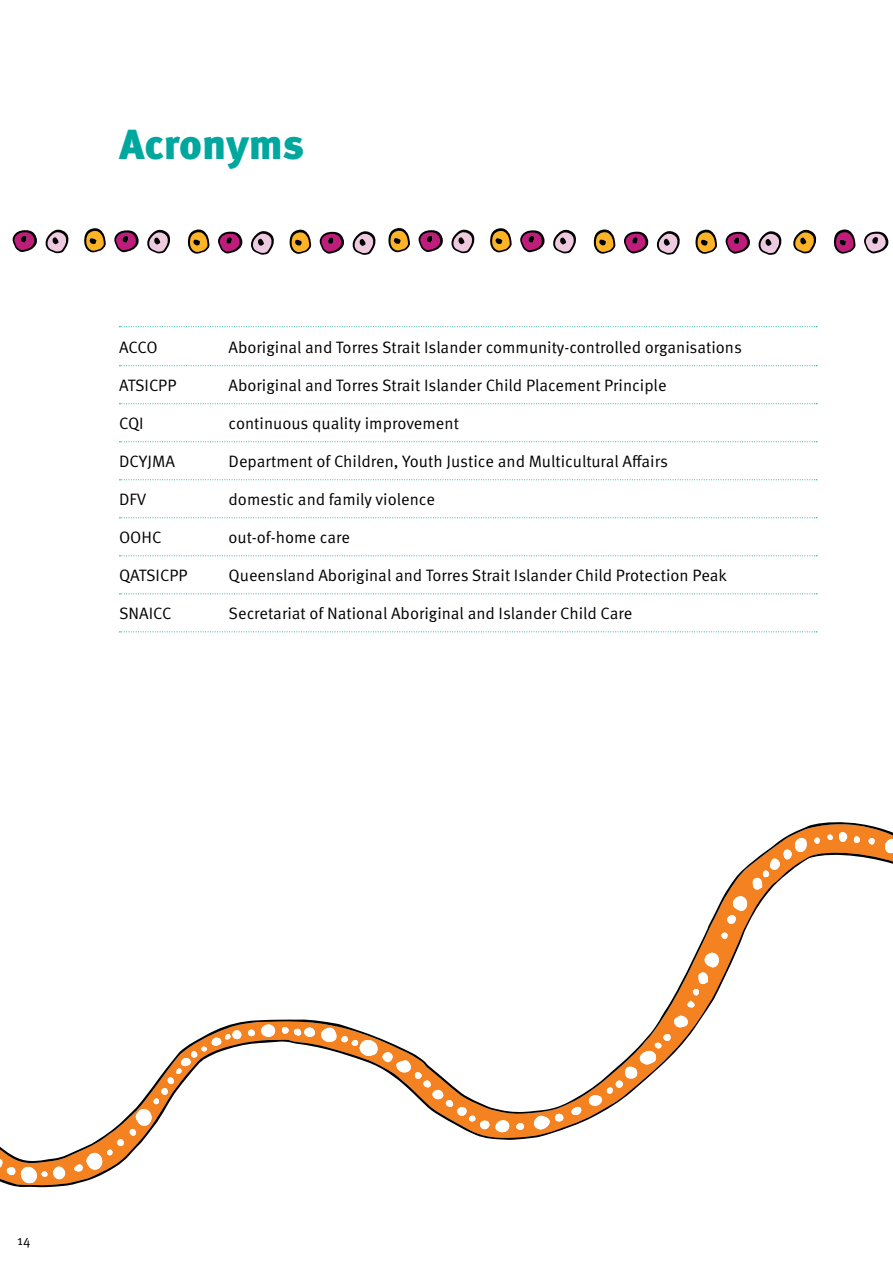
<style>
.page{position:relative;width:893px;height:1263px;background:#fff}
.page>*{position:absolute;margin:0;border:0;box-sizing:border-box;transform-origin:0 0}
.t1{font:900 42px "Meta OT";letter-spacing:-.01em;color:#00a79e}
.t2{font:16.5px "Meta OT Norm";color:#000}
.t3{font:13.5px "Meta OT Norm";color:#000}
</style>
<div class="page">
<svg style="left:13px;top:230px;width:24px;height:22px"></svg>
<svg style="left:45px;top:229px;width:24px;height:24px"></svg>
<svg style="left:84px;top:228px;width:22px;height:25px"></svg>
<svg style="left:114px;top:230px;width:25px;height:23px"></svg>
<svg style="left:147px;top:229px;width:24px;height:25px"></svg>
<svg style="left:188px;top:229px;width:22px;height:25px"></svg>
<svg style="left:218px;top:231px;width:25px;height:23px"></svg>
<svg style="left:251px;top:231px;width:23px;height:24px"></svg>
<svg style="left:289px;top:229px;width:22px;height:25px"></svg>
<svg style="left:320px;top:231px;width:24px;height:23px"></svg>
<svg style="left:352px;top:231px;width:24px;height:24px"></svg>
<svg style="left:388px;top:228px;width:22px;height:24px"></svg>
<svg style="left:418px;top:230px;width:25px;height:22px"></svg>
<svg style="left:451px;top:229px;width:24px;height:24px"></svg>
<svg style="left:490px;top:228px;width:22px;height:25px"></svg>
<svg style="left:520px;top:230px;width:25px;height:23px"></svg>
<svg style="left:553px;top:229px;width:23px;height:25px"></svg>
<svg style="left:594px;top:229px;width:21px;height:25px"></svg>
<svg style="left:624px;top:231px;width:25px;height:23px"></svg>
<svg style="left:656px;top:231px;width:24px;height:24px"></svg>
<svg style="left:793px;top:229px;width:24px;height:25px"></svg>
<svg style="left:834px;top:229px;width:22px;height:25px"></svg>
<svg style="left:864px;top:231px;width:25px;height:23px"></svg>
<svg style="left:695px;top:229px;width:22px;height:25px"></svg>
<svg style="left:725px;top:231px;width:25px;height:23px"></svg>
<svg style="left:758px;top:231px;width:24px;height:24px"></svg>
<svg style="left:0;top:1163px;width:48px;height:21px"></svg>
<svg style="left:74px;top:1163px;width:39px;height:8px"></svg>
<svg style="left:0;top:822px;width:893px;height:341px"></svg>
<svg style="left:119px;top:326px;width:698px;height:1px"></svg>
<svg style="left:119px;top:365px;width:698px;height:1px"></svg>
<svg style="left:119px;top:403px;width:698px;height:1px"></svg>
<svg style="left:119px;top:441px;width:698px;height:1px"></svg>
<svg style="left:119px;top:479px;width:698px;height:1px"></svg>
<svg style="left:119px;top:517px;width:698px;height:1px"></svg>
<svg style="left:119px;top:555px;width:698px;height:1px"></svg>
<svg style="left:119px;top:593px;width:698px;height:1px"></svg>
<svg style="left:119px;top:631px;width:698px;height:1px"></svg>
<h1 class="t1" style="left:119px;top:119px;width:187px">Acronyms</h1>
<p class="t2" style="left:119px;top:337px;width:40px">ACCO</p>
<p class="t2" style="left:229px;top:337px;width:515px">Aboriginal and Torres Strait Islander community-controlled organisations</p>
<p class="t2" style="left:119px;top:375px;width:59px">ATSICPP</p>
<p class="t2" style="left:229px;top:375px;width:440px">Aboriginal and Torres Strait Islander Child Placement Principle</p>
<p class="t2" style="left:119px;top:413px;width:26px">CQI</p>
<p class="t2" style="left:229px;top:413px;width:232px">continuous quality improvement</p>
<p class="t2" style="left:119px;top:451px;width:57px">DCYJMA</p>
<p class="t2" style="left:229px;top:451px;width:441px">Department of Children, Youth Justice and Multicultural Affairs</p>
<p class="t2" style="left:119px;top:489px;width:29px">DFV</p>
<p class="t2" style="left:229px;top:489px;width:208px">domestic and family violence</p>
<p class="t2" style="left:119px;top:527px;width:44px">OOHC</p>
<p class="t2" style="left:229px;top:527px;width:123px">out-of-home care</p>
<p class="t2" style="left:119px;top:565px;width:70px">QATSICPP</p>
<p class="t2" style="left:229px;top:565px;width:500px">Queensland Aboriginal and Torres Strait Islander Child Protection Peak</p>
<p class="t2" style="left:119px;top:603px;width:54px">SNAICC</p>
<p class="t2" style="left:229px;top:603px;width:405px">Secretariat of National Aboriginal and Islander Child Care</p>
<p class="t3" style="left:17px;top:1232px;width:15px">14</p>
</div>
